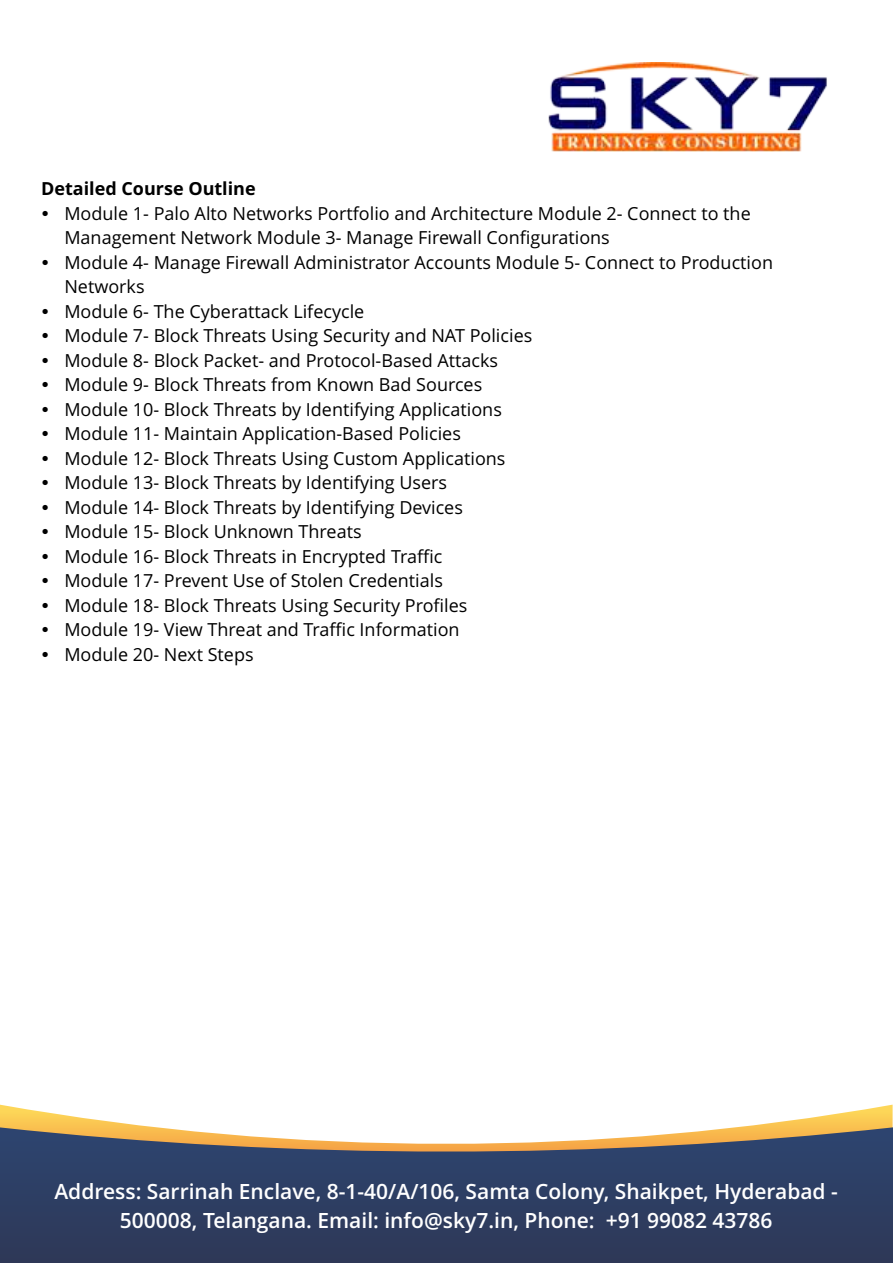
<style>
.page{position:relative;width:893px;height:1263px;background:#fff}
.page>*{position:absolute;margin:0;border:0;box-sizing:border-box;transform-origin:0 0}
.t1{font:600 21px/28.7px "Open Sans";color:#fff;text-align:center}
.t2{font:18px/24.5px "Open Sans";color:#000}
.t3{font:700 18px "Open Sans";color:#000}
</style>
<div class="page">
<svg style="left:0;top:1105px;width:893px;height:22px"></svg>
<svg style="left:0;top:1127px;width:893px;height:136px;background:#464f68"></svg>
<img style="left:548px;top:62px;width:279px;height:90px">
<p class="t3" style="left:41px;top:181px;width:216px">Detailed Course Outline</p>
<p class="t2" style="left:64px;top:203px;width:710px">Module 1- Palo Alto Networks Portfolio and Architecture Module 2- Connect to the Management Network Module 3- Manage Firewall Configurations<br>Module 4- Manage Firewall Administrator Accounts Module 5- Connect to Production Networks<br>Module 6- The Cyberattack Lifecycle<br>Module 7- Block Threats Using Security and NAT Policies<br>Module 8- Block Packet- and Protocol-Based Attacks<br>Module 9- Block Threats from Known Bad Sources<br>Module 10- Block Threats by Identifying Applications<br>Module 11- Maintain Application-Based Policies<br>Module 12- Block Threats Using Custom Applications<br>Module 13- Block Threats by Identifying Users<br>Module 14- Block Threats by Identifying Devices<br>Module 15- Block Unknown Threats<br>Module 16- Block Threats in Encrypted Traffic<br>Module 17- Prevent Use of Stolen Credentials<br>Module 18- Block Threats Using Security Profiles<br>Module 19- View Threat and Traffic Information<br>Module 20- Next Steps</p>
<p class="t1" style="left:54px;top:1179px;width:785px">Address: Sarrinah Enclave, 8-1-40/A/106, Samta Colony, Shaikpet, Hyderabad -<br>500008, Telangana. Email: info@sky7.in, Phone: +91 99082 43786</p>
</div>
